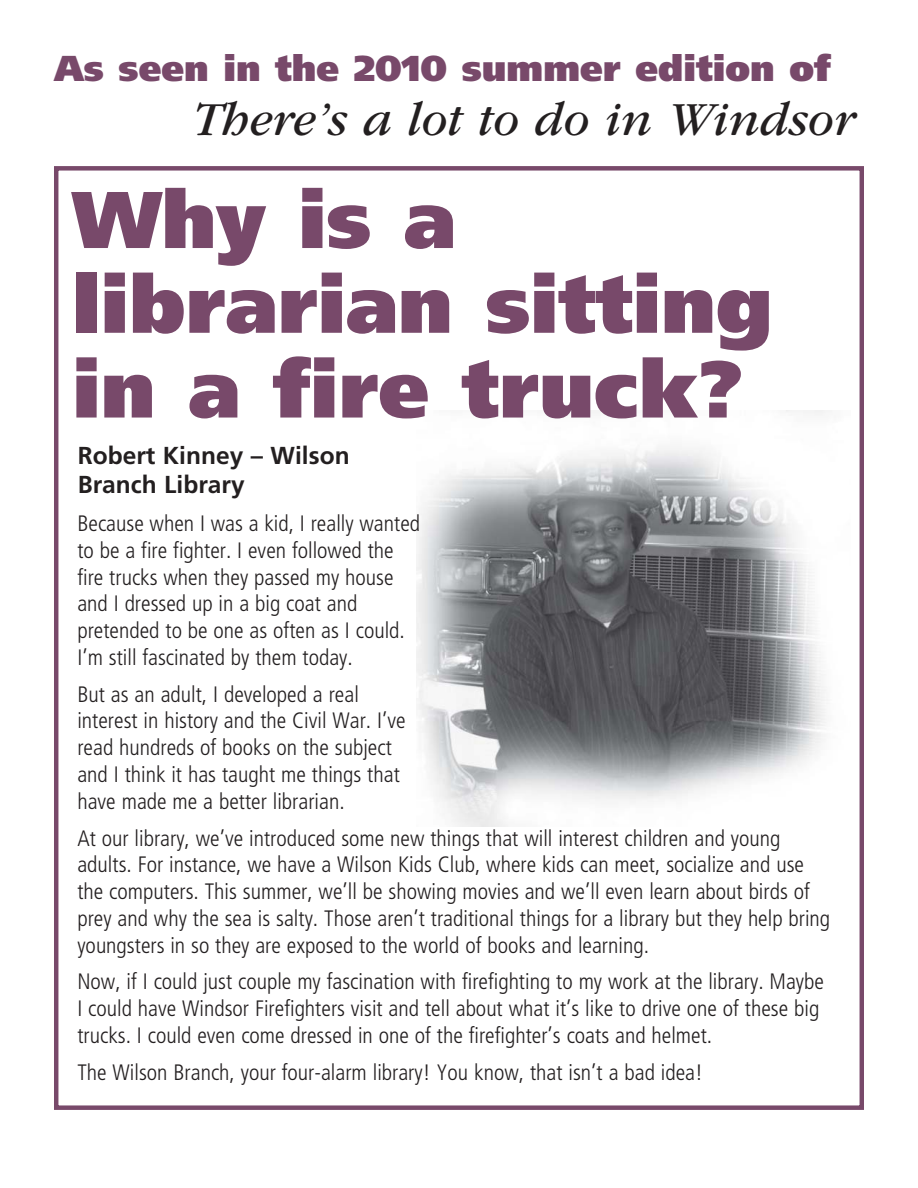
<style>
.page{position:relative;width:918px;height:1188px;background:#fff}
.page>*{position:absolute;margin:0;border:0;box-sizing:border-box;transform-origin:0 0}
.t1{font:900 80.25px/84.8px "Frutiger LT Std";color:#78496a}
.t2{font:italic 49.5px "ITC Garamond Std";color:#231f20}
.t3{font:900 36px "Frutiger LT Std";color:#78496a}
.t4{font:700 24.45px/29px "Frutiger LT Std";color:#231f20}
.t5{font:300 condensed 22.35px/26.7px "Frutiger LT Std";color:#231f20}
</style>
<div class="page">
<img style="left:417px;top:410px;width:409px;height:417px">
<div style="left:54px;top:166px;width:810px;height:944px;border:4px solid #78496a"></div>
<h3 class="t3" style="left:54px;top:53px;width:778px">As seen in the 2010 summer edition of</h3>
<h2 class="t2" style="left:192px;top:89px;width:663px">There’s a lot to do in Windsor</h2>
<h1 class="t1" style="left:72px;top:181px;width:702px">Why is a librarian sitting in a fire truck?</h1>
<p class="t4" style="left:78px;top:441px;width:273px">Robert Kinney – Wilson<br>Branch Library</p>
<p class="t5" style="left:77px;top:511px;width:344px">Because when I was a kid, I really wanted to be a fire fighter. I even followed the fire trucks when they passed my house and I dressed up in a big coat and pretended to be one as often as I could.<br>I’m still fascinated by them today.</p>
<p class="t5" style="left:77px;top:682px;width:330px">But as an adult, I developed a real interest in history and the Civil War. I’ve read hundreds of books on the subject and I think it has taught me things that have made me a better librarian.</p>
<p class="t5" style="left:77px;top:825px;width:754px">At our library, we’ve introduced some new things that will interest children and young adults. For instance, we have a Wilson Kids Club, where kids can meet, socialize and use the computers. This summer, we’ll be showing movies and we’ll even learn about birds of prey and why the sea is salty. Those aren’t traditional things for a library but they help bring youngsters in so they are exposed to the world of books and learning.</p>
<p class="t5" style="left:77px;top:969px;width:748px">Now, if I could just couple my fascination with firefighting to my work at the library. Maybe<br>I could have Windsor Firefighters visit and tell about what it’s like to drive one of these big trucks. I could even come dressed in one of the firefighter’s coats and helmet.</p>
<p class="t5" style="left:77px;top:1060px;width:627px">The Wilson Branch, your four-alarm library! You know, that isn’t a bad idea!</p>
</div>
